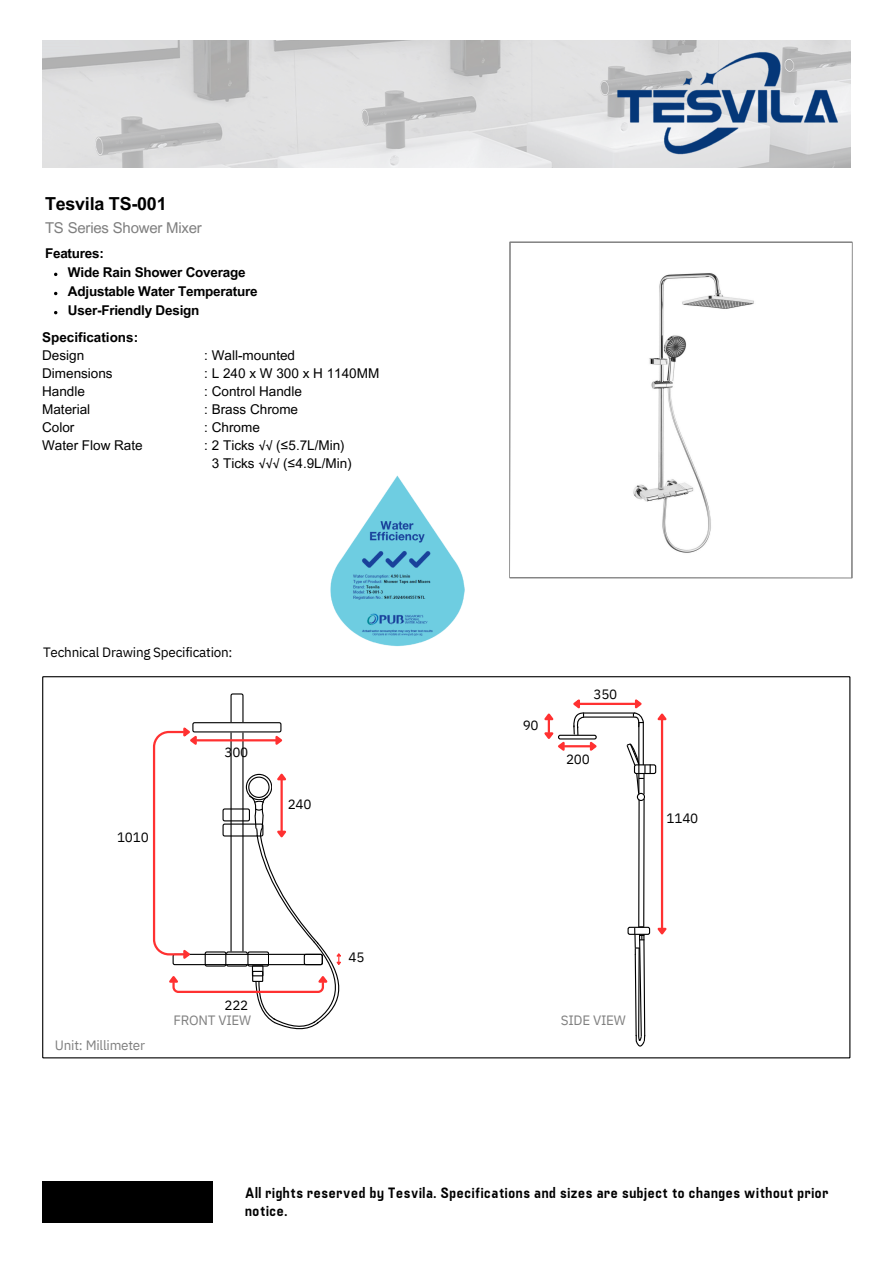
<style>
.page{position:relative;width:894px;height:1264px;background:#fff}
.page>*{position:absolute;margin:0;border:0;box-sizing:border-box;transform-origin:0 0}
.t1{font:700 18px "Arial MT Pro";letter-spacing:-.015em;color:#000}
.t2{font:15px/18px "Fuji";letter-spacing:.015em;color:#000}
.t3{font:15px "Arial MT Pro";letter-spacing:-.015em;color:#7f7f7f}
.t4{font:13.5px "Arial MT Pro";color:#000}
.t5{font:700 13.5px "Arial MT Pro";letter-spacing:-.015em;color:#000}
.t6{font:13.5px "IBM Plex Sans";letter-spacing:-.015em;color:#000}
.t7{font:13.5px "IBM Plex Sans";letter-spacing:-.015em;color:#7f7f7f}
</style>
<div class="page">
<div style="left:42px;top:1180px;width:170px;height:41px;background:#000"></div>
<svg style="left:509px;top:242px;width:343px;height:336px"></svg>
<svg style="left:42px;top:676px;width:808px;height:382px"></svg>
<svg style="left:152px;top:693px;width:194px;height:337px"></svg>
<img style="left:591px;top:255px;width:179px;height:310px">
<svg style="left:42px;top:40px;width:808px;height:128px;fill:#dfdfe1"></svg>
<img style="left:593px;top:41px;width:258px;height:126px">
<hr style="left:583px;top:712px;width:51px;height:1px;background:#000">
<hr style="left:583px;top:716px;width:51px;height:1px;background:#000">
<hr style="left:638px;top:722px;width:1px;height:42px;background:#000">
<hr style="left:642px;top:722px;width:1px;height:42px;background:#000">
<svg style="left:625px;top:742px;width:31px;height:58px"></svg>
<hr style="left:643px;top:799px;width:1px;height:127px;background:#000">
<hr style="left:638px;top:800px;width:1px;height:127px;background:#000">
<hr style="left:579px;top:702px;width:56px;height:3px;background:#ff3131">
<svg style="left:632px;top:697px;width:14px;height:31px"></svg>
<hr style="left:660px;top:719px;width:3px;height:209px;background:#ff3131">
<svg style="left:654px;top:710px;width:14px;height:12px"></svg>
<svg style="left:627px;top:925px;width:41px;height:122px"></svg>
<svg style="left:541px;top:697px;width:58px;height:57px"></svg>
<img style="left:330px;top:475px;width:135px;height:171px">
<p class="t1" style="left:45px;top:197px;width:123px">Tesvila TS-001</p>
<p class="t3" style="left:45px;top:222px;width:158px">TS Series Shower Mixer</p>
<p class="t5" style="left:45px;top:248px;width:60px">Features:</p>
<p class="t5" style="left:68px;top:267px;width:179px">Wide Rain Shower Coverage</p>
<p class="t5" style="left:68px;top:286px;width:191px">Adjustable Water Temperature</p>
<p class="t5" style="left:68px;top:306px;width:133px">User-Friendly Design</p>
<p class="t5" style="left:42px;top:332px;width:98px">Specifications:</p>
<p class="t4" style="left:42px;top:350px;width:44px">Design</p>
<p class="t4" style="left:42px;top:368px;width:72px">Dimensions</p>
<p class="t4" style="left:42px;top:386px;width:44px">Handle</p>
<p class="t4" style="left:42px;top:404px;width:50px">Material</p>
<p class="t4" style="left:42px;top:422px;width:34px">Color</p>
<p class="t4" style="left:42px;top:440px;width:102px">Water Flow Rate</p>
<p class="t4" style="left:204px;top:350px;width:92px">: Wall-mounted</p>
<p class="t4" style="left:204px;top:368px;width:176px">: L 240 x W 300 x H 1140MM</p>
<p class="t4" style="left:204px;top:386px;width:99px">: Control Handle</p>
<p class="t4" style="left:204px;top:404px;width:95px">: Brass Chrome</p>
<p class="t4" style="left:204px;top:422px;width:57px">: Chrome</p>
<p class="t4" style="left:204px;top:440px;width:142px">: 2 Ticks √√ (≤5.7L/Min)</p>
<p class="t4" style="left:212px;top:458px;width:141px">3 Ticks √√√ (≤4.9L/Min)</p>
<p class="t6" style="left:43px;top:643px;width:191px">Technical Drawing Specification:</p>
<p class="t6" style="left:117px;top:828px;width:33px">1010</p>
<p class="t6" style="left:224px;top:742px;width:25px">300</p>
<p class="t6" style="left:287px;top:795px;width:25px">240</p>
<p class="t7" style="left:55px;top:1036px;width:92px">Unit: Millimeter</p>
<p class="t6" style="left:224px;top:995px;width:25px">222</p>
<p class="t7" style="left:173px;top:1011px;width:79px">FRONT VIEW</p>
<h2 class="t6" style="left:348px;top:948px;width:17px">45</h2>
<p class="t6" style="left:522px;top:716px;width:17px">90</p>
<p class="t6" style="left:593px;top:684px;width:25px">350</p>
<p class="t6" style="left:566px;top:750px;width:25px">200</p>
<p class="t6" style="left:666px;top:809px;width:33px">1140</p>
<p class="t7" style="left:560px;top:1011px;width:67px">SIDE VIEW</p>
<p class="t2" style="left:245px;top:1183px;width:585px">All rights reserved by Tesvila. Specifications and sizes are subject to changes without prior notice.</p>
</div>
